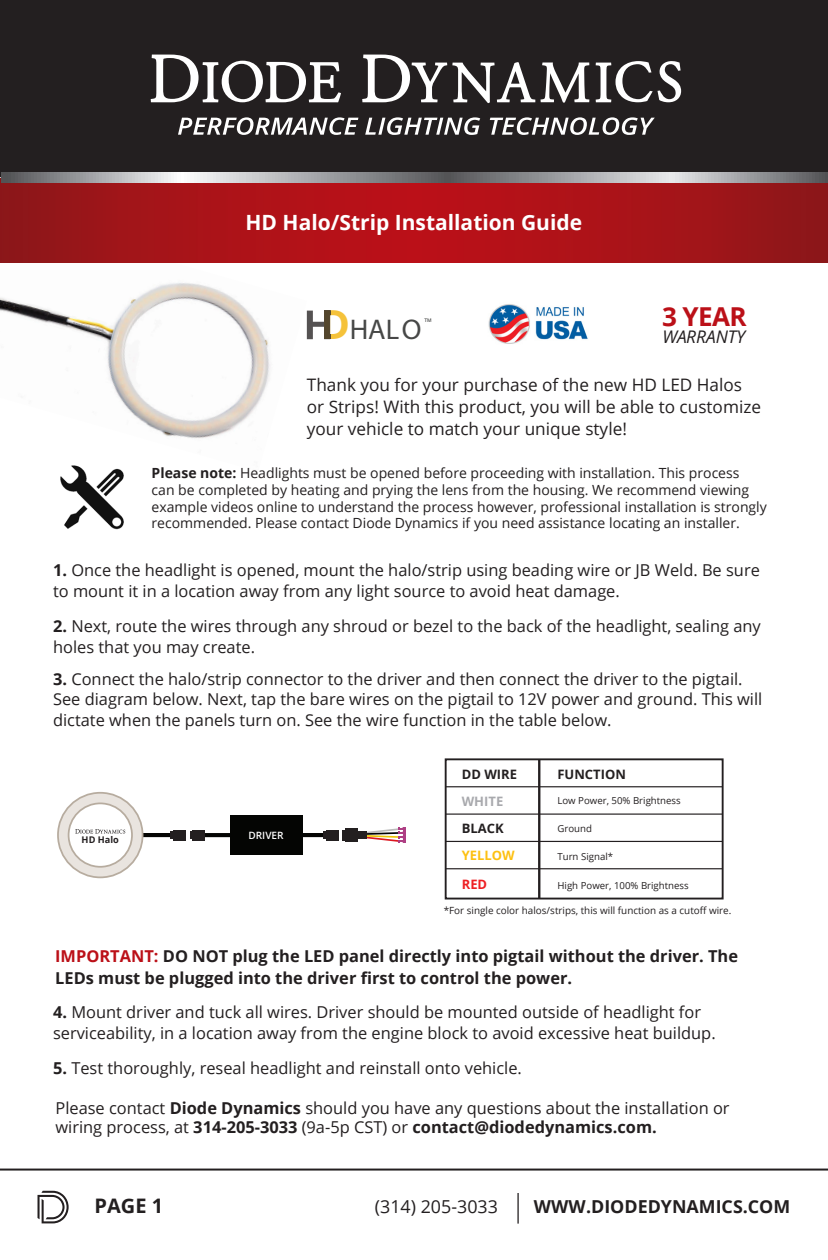
<style>
.page{position:relative;width:828px;height:1260px;background:#fff}
.page>*{position:absolute;margin:0;border:0;box-sizing:border-box;transform-origin:0 0}
.t1{font:28.6px "Myriad Pro";color:#474847}
.t2{font:700 26px "Open Sans";color:#bb1018}
.t3{font:700 21px "Open Sans";color:#fff}
.t4{font:700 20px "Open Sans";color:#231f20}
.t5{font:700 17.8px "Open Sans";color:#231f20}
.t6{font:17.8px "Open Sans";color:#231f20}
.t7{font:italic 17.4px "Open Sans";color:#231f20}
.t8{font:17.2px/22px "Open Sans";color:#231f20}
.t9{font:16.4px/21px "Open Sans";color:#231f20}
.t10{font:700 16.4px/22px "Open Sans";color:#231f20}
.t11{font:14px/16.8px "Open Sans";color:#231f20}
.t12{font:700 13px "Open Sans";color:#231f20}
.t13{font:700 13px/27.6px "Open Sans";color:#a8a9ad}
.t14{font:700 13px "Open Sans";color:#fdc011}
.t15{font:700 13px "Open Sans";color:#ee1f23}
.t16{font:600 10px "Open Sans";color:#fff}
.t17{font:9.8px "Open Sans";color:#231f20}
.t18{font:9.6px "Open Sans";color:#231f20}
.t19{font:700 9.2px "Open Sans";color:#231f20}
.t20{font:600 5px "Open Sans";color:#474847}
.s1{font-family:"Open Sans";font-weight:700;font-size:40px;color:#f5c23a}
.s2{font-weight:700}
.s3{color:#231f20}
.s4{color:#bb1018}
</style>
<div class="page">
<hr style="left:0;top:1169px;width:828px;height:2px;background:#231f20">
<hr style="left:517px;top:1193px;width:2px;height:31px;background:#231f20">
<svg style="left:38px;top:1191px;width:31px;height:32px"></svg>
<hr style="left:137px;top:833px;width:34px;height:4px;background:#040503">
<svg style="left:170px;top:831px;width:3px;height:8px"></svg>
<div style="left:173px;top:830px;width:13px;height:10px;background:#231f20"></div>
<hr style="left:258px;top:833px;width:66px;height:4px;background:#040503">
<svg style="left:323px;top:831px;width:3px;height:8px"></svg>
<div style="left:326px;top:830px;width:12px;height:10px;background:#231f20"></div>
<svg style="left:343px;top:830px;width:2px;height:10px"></svg>
<div style="left:345px;top:828px;width:13px;height:14px;background:#231f20"></div>
<hr style="left:202px;top:833px;width:66px;height:4px;background:#040503">
<svg style="left:190px;top:831px;width:3px;height:8px"></svg>
<div style="left:193px;top:830px;width:12px;height:10px;background:#231f20"></div>
<svg style="left:366px;top:827px;width:40px;height:16px"></svg>
<div style="left:230px;top:816px;width:72px;height:39px;background:#040503"></div>
<svg style="left:75px;top:829px;width:50px;height:5px"></svg>
<div style="left:355px;top:831px;width:11px;height:8px;background:#231f20"></div>
<div style="left:57px;top:792px;width:86px;height:86px;border:12px solid #b7ac9f;border-radius:50%"></div>
<div style="left:59px;top:794px;width:83px;height:82px;border:9px solid #e9e4df;border-radius:50%"></div>
<img style="left:0;top:262px;width:307px;height:177px">
<img style="left:0;top:179px;width:828px;height:83px">
<div style="left:1px;top:1px;width:826px;height:176px;background:#231f20"></div>
<svg style="left:1px;top:173px;width:827px;height:10px;background:#a1a2a5"></svg>
<img style="left:488px;top:304px;width:100px;height:40px">
<svg style="left:362px;top:55px;width:173px;height:48px"></svg>
<svg style="left:541px;top:63px;width:48px;height:40px"></svg>
<svg style="left:151px;top:55px;width:190px;height:47px"></svg>
<svg style="left:596px;top:61px;width:85px;height:41px"></svg>
<svg style="left:178px;top:117px;width:180px;height:18px"></svg>
<svg style="left:365px;top:117px;width:115px;height:18px"></svg>
<svg style="left:490px;top:117px;width:165px;height:18px"></svg>
<svg style="left:307px;top:311px;width:17px;height:28px"></svg>
<div style="left:324px;top:311px;width:6px;height:28px;background:#555252"></div>
<img style="left:60px;top:465px;width:64px;height:65px">
<hr style="left:538px;top:759px;width:2px;height:140px;background:#231f20">
<hr style="left:446px;top:786px;width:277px;height:1px;background:#231f20">
<hr style="left:446px;top:814px;width:277px;height:1px;background:#231f20">
<hr style="left:446px;top:841px;width:277px;height:1px;background:#231f20">
<hr style="left:446px;top:868px;width:277px;height:1px;background:#231f20">
<div style="left:445px;top:758px;width:279px;height:141px;border:2px solid #231f20"></div>
<p class="t3" style="left:246px;top:208px;width:338px">HD Halo/Strip Installation Guide</p>
<h1 class="t1" style="left:321px;top:312px;width:103px"><span class="s1">D</span>HALO</h1>
<p class="t20" style="left:424px;top:317px;width:9px">TM</p>
<h2 class="t2" style="left:662px;top:298px;width:86px">3 YEAR</h2>
<p class="t7" style="left:663px;top:324px;width:84px">WARRANTY</p>
<p class="t8" style="left:307px;top:374px;width:456px">Thank you for your purchase of the new HD LED Halos or Strips! With this product, you will be able to customize your vehicle to match your unique style!</p>
<p class="t11" style="left:152px;top:464px;width:617px"><span class="s2">Please note:</span> Headlights must be opened before proceeding with installation. This process<br>can be completed by heating and prying the lens from the housing. We recommend viewing example videos online to understand the process however, professional installation is strongly recommended. Please contact Diode Dynamics if you need assistance locating an installer.</p>
<p class="t9" style="left:53px;top:559px;width:708px"><span class="s2">1.</span> Once the headlight is opened, mount the halo/strip using beading wire or JB Weld. Be sure to mount it in a location away from any light source to avoid heat damage.</p>
<p class="t9" style="left:53px;top:615px;width:709px"><span class="s2">2.</span> Next, route the wires through any shroud or bezel to the back of the headlight, sealing any holes that you may create.</p>
<p class="t9" style="left:53px;top:669px;width:711px;line-height:20.4px"><span class="s2">3.</span> Connect the halo/strip connector to the driver and then connect the driver to the pigtail.<br>See diagram below. Next, tap the bare wires on the pigtail to 12V power and ground. This will dictate when the panels turn on. See the wire function in the table below.</p>
<p class="t19" style="left:82px;top:833px;width:39px">HD Halo</p>
<p class="t16" style="left:248px;top:829px;width:37px">DRIVER</p>
<p class="t12" style="left:462px;top:765px;width:57px">DD WIRE</p>
<p class="t12" style="left:557px;top:765px;width:70px">FUNCTION</p>
<p class="t13" style="left:462px;top:787px;width:43px">WHITE<br><span class="s3">BLACK</span></p>
<p class="t18" style="left:557px;top:794px;width:125px">Low Power, 50% Brightness</p>
<p class="t18" style="left:557px;top:822px;width:36px">Ground</p>
<p class="t14" style="left:462px;top:846px;width:54px">YELLOW</p>
<p class="t18" style="left:557px;top:850px;width:57px">Turn Signal*</p>
<p class="t18" style="left:557px;top:879px;width:133px">High Power, 100% Brightness</p>
<p class="t17" style="left:444px;top:903px;width:289px">*For single color halos/strips, this will function as a cutoff wire.</p>
<p class="t15" style="left:462px;top:875px;width:27px">RED</p>
<p class="t10" style="left:55px;top:944px;width:684px"><span class="s4">IMPORTANT:</span> DO NOT plug the LED panel directly into pigtail without the driver. The<br>LEDs must be plugged into the driver first to control the power.</p>
<p class="t9" style="left:53px;top:1001px;width:650px"><span class="s2">4.</span> Mount driver and tuck all wires. Driver should be mounted outside of headlight for</p>
<p class="t9" style="left:53px;top:1022px;width:664px">serviceability, in a location away from the engine block to avoid excessive heat buildup.</p>
<p class="t9" style="left:53px;top:1057px;width:470px"><span class="s2">5.</span> Test thoroughly, reseal headlight and reinstall onto vehicle.</p>
<p class="t9" style="left:56px;top:1098px;width:676px;line-height:19.6px">Please contact <span class="s2">Diode Dynamics</span> should you have any questions about the installation or wiring process, at <span class="s2">314-205-3033</span> (9a-5p CST) or <span class="s2">contact@diodedynamics.com.</span></p>
<p class="t4" style="left:95px;top:1191px;width:70px">PAGE 1</p>
<p class="t6" style="left:375px;top:1194px;width:125px">(314) 205-3033</p>
<p class="t5" style="left:534px;top:1194px;width:258px">WWW.DIODEDYNAMICS.COM</p>
</div>
